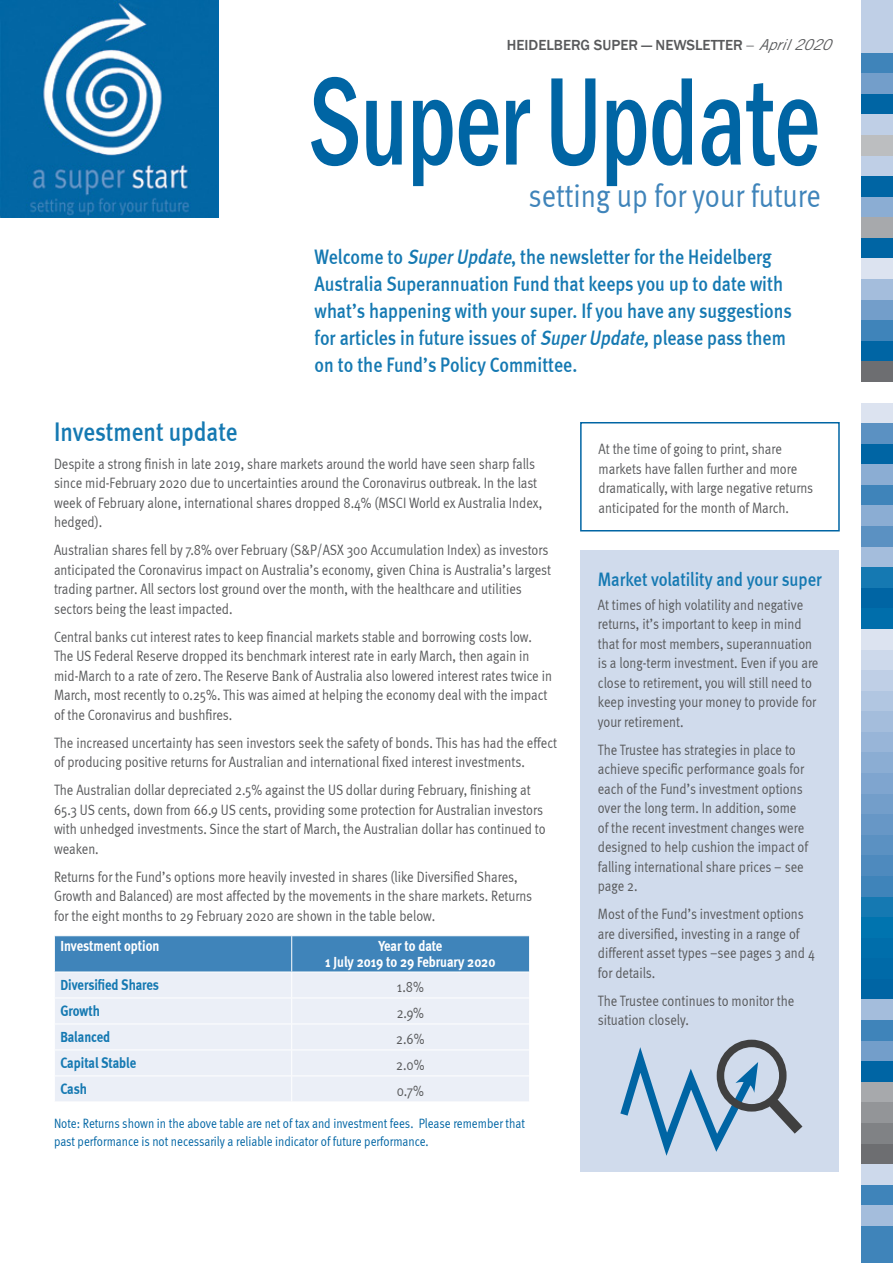
<style>
.page{position:relative;width:893px;height:1263px;background:#fff}
.page>*{position:absolute;margin:0;border:0;box-sizing:border-box;transform-origin:0 0}
.t1{font:500 condensed 129.15px "Franklin Gothic";letter-spacing:-.01em;color:#0065a4;scale:.8 1}
.t2{font:33px "Meta Normal";color:#3f84ba;scale:.85 1}
.t3{font:500 27px "Meta";color:#1579b2;scale:.85 1}
.t4{font:500 21px/27px "Meta";color:#1579b2;scale:.85 1}
.t5{font:500 19.5px "Meta";color:#1579b2;scale:.85 1}
.t6{font:15px/19.5px "Meta Normal";color:#58595b;scale:.85 1}
.t7{font:700 15px/16.5px "Meta";color:#fff;text-align:center;scale:.85 1}
.t8{font:700 15px "Meta";letter-spacing:-.005em;color:#1579b2;scale:.85 1}
.t9{font:500 15px "Franklin Gothic";color:#58595b}
.t10{font:13.5px/18px "Meta Normal";color:#0065a4;scale:.85 1}
.s1{font-family:"Trade Gothic";font-weight:400}
.s2{font-family:"Trade Gothic";font-weight:400;font-style:italic}
.s3{font-style:italic}
</style>
<div class="page">
<img style="left:1px;top:0;width:217px;height:218px">
<div style="left:861px;top:0;width:32px;height:53px;background:#bfcfe6"></div>
<div style="left:861px;top:53px;width:32px;height:20px;background:#3f84ba"></div>
<div style="left:861px;top:73px;width:32px;height:21px;background:#739eca"></div>
<div style="left:861px;top:94px;width:32px;height:21px;background:#0065a4"></div>
<div style="left:861px;top:115px;width:32px;height:20px;background:#bfcfe6"></div>
<div style="left:861px;top:135px;width:32px;height:21px;background:#bcbec0"></div>
<div style="left:861px;top:156px;width:32px;height:20px;background:#bfcfe6"></div>
<div style="left:861px;top:176px;width:32px;height:21px;background:#0065a4"></div>
<div style="left:861px;top:197px;width:32px;height:20px;background:#8badd3"></div>
<div style="left:861px;top:217px;width:32px;height:21px;background:#a7a9ac"></div>
<div style="left:861px;top:238px;width:32px;height:21px;background:#0065a4"></div>
<div style="left:861px;top:259px;width:32px;height:20px;background:#dce3f0"></div>
<div style="left:861px;top:279px;width:32px;height:21px;background:#a4bddc"></div>
<div style="left:861px;top:300px;width:32px;height:20px;background:#739eca"></div>
<div style="left:861px;top:320px;width:32px;height:21px;background:#3f84ba"></div>
<div style="left:861px;top:341px;width:32px;height:21px;background:#0065a4"></div>
<div style="left:861px;top:362px;width:32px;height:20px;background:#6d6e71"></div>
<div style="left:861px;top:403px;width:32px;height:20px;background:#dce3f0"></div>
<div style="left:861px;top:423px;width:32px;height:21px;background:#5b91c2"></div>
<div style="left:861px;top:444px;width:32px;height:20px;background:#0065a4"></div>
<div style="left:861px;top:464px;width:32px;height:21px;background:#8badd3"></div>
<div style="left:861px;top:485px;width:32px;height:21px;background:#3f84ba"></div>
<div style="left:861px;top:506px;width:32px;height:20px;background:#8badd3"></div>
<div style="left:861px;top:526px;width:32px;height:21px;background:#5b91c2"></div>
<div style="left:861px;top:547px;width:32px;height:20px;background:#a4bddc"></div>
<div style="left:861px;top:567px;width:32px;height:21px;background:#1579b2"></div>
<div style="left:861px;top:588px;width:32px;height:20px;background:#0065a4"></div>
<div style="left:861px;top:608px;width:32px;height:21px;background:#006eab"></div>
<div style="left:861px;top:629px;width:32px;height:21px;background:#dce3f0"></div>
<div style="left:861px;top:650px;width:32px;height:20px;background:#cdd9eb"></div>
<div style="left:861px;top:670px;width:32px;height:21px;background:#bfcfe6"></div>
<div style="left:861px;top:691px;width:32px;height:20px;background:#b1c6e1"></div>
<div style="left:861px;top:711px;width:32px;height:21px;background:#a4bddc"></div>
<div style="left:861px;top:732px;width:32px;height:21px;background:#98b5d8"></div>
<div style="left:861px;top:753px;width:32px;height:20px;background:#8badd3"></div>
<div style="left:861px;top:773px;width:32px;height:21px;background:#7fa5cf"></div>
<div style="left:861px;top:794px;width:32px;height:20px;background:#739eca"></div>
<div style="left:861px;top:814px;width:32px;height:21px;background:#6797c6"></div>
<div style="left:861px;top:835px;width:32px;height:20px;background:#5b91c2"></div>
<div style="left:861px;top:855px;width:32px;height:21px;background:#4e8abe"></div>
<div style="left:861px;top:876px;width:32px;height:21px;background:#3f84ba"></div>
<div style="left:861px;top:897px;width:32px;height:20px;background:#1579b2"></div>
<div style="left:861px;top:917px;width:32px;height:21px;background:#0074af"></div>
<div style="left:861px;top:938px;width:32px;height:20px;background:#006eab"></div>
<div style="left:861px;top:958px;width:32px;height:21px;background:#006aa8"></div>
<div style="left:861px;top:979px;width:32px;height:21px;background:#0065a4"></div>
<div style="left:861px;top:1000px;width:32px;height:20px;background:#a4bddc"></div>
<div style="left:861px;top:1020px;width:32px;height:21px;background:#3f84ba"></div>
<div style="left:861px;top:1041px;width:32px;height:20px;background:#739eca"></div>
<div style="left:861px;top:1061px;width:32px;height:21px;background:#0065a4"></div>
<div style="left:861px;top:1082px;width:32px;height:20px;background:#a7a9ac"></div>
<div style="left:861px;top:1102px;width:32px;height:21px;background:#939598"></div>
<div style="left:861px;top:1123px;width:32px;height:21px;background:#808285"></div>
<div style="left:861px;top:1144px;width:32px;height:20px;background:#6d6e71"></div>
<div style="left:861px;top:1164px;width:32px;height:21px;background:#cdd9eb"></div>
<div style="left:861px;top:1185px;width:32px;height:20px;background:#3f84ba"></div>
<div style="left:861px;top:1205px;width:32px;height:21px;background:#a4bddc"></div>
<div style="left:861px;top:1226px;width:32px;height:20px;background:#3f84ba"></div>
<div style="left:861px;top:1246px;width:32px;height:17px;background:#3f84ba"></div>
<svg style="left:54px;top:936px;width:475px;height:165px;background:#c8daea"></svg>
<div style="left:581px;top:551px;width:258px;height:621px;background:#d0dbec"></div>
<svg style="left:620px;top:1039px;width:183px;height:117px"></svg>
<div style="left:580px;top:422px;width:260px;height:109px;border:2px solid #0065a4"></div>
<p class="t9" style="left:507px;top:35px;width:325px">HEIDELBERG SUPER — NEWSLETTER <span class="s1">–</span> <span class="s2">April 2020</span></p>
<h1 class="t1" style="left:309px;top:37px;width:641px">Super Update</h1>
<h2 class="t2" style="left:528px;top:177px;width:346px">setting up for your future</h2>
<p class="t4" style="left:315px;top:243px;width:563px">Welcome to <span class="s3">SuperUpdate</span>, the newsletter for the Heidelberg Australia Superannuation Fund that keeps you up to date with what’s happening with your super. If you have any suggestions for articles in future issues of <span class="s3">SuperUpdate,</span>please pass them on to the Fund’s Policy Committee.</p>
<h3 class="t3" style="left:54px;top:416px;width:217px">Investment update</h3>
<p class="t6" style="left:54px;top:454px;width:576px">Despite a strong finish in late 2019, share markets around the world have seen sharp falls since mid-February 2020 due to uncertainties around the Coronavirus outbreak. In the last week of February alone, international shares dropped 8.4% (MSCI World ex Australia Index, hedged).</p>
<p class="t6" style="left:54px;top:540px;width:586px">Australian shares fell by 7.8% over February (S&amp;P/ASX 300 Accumulation Index) as investors anticipated the Coronavirus impact on Australia’s economy, given China is Australia’s largest trading partner. All sectors lost ground over the month, with the healthcare and utilities sectors being the least impacted.</p>
<p class="t6" style="left:54px;top:627px;width:587px">Central banks cut interest rates to keep financial markets stable and borrowing costs low.<br>The US Federal Reserve dropped its benchmark interest rate in early March, then again in mid-March to a rate of zero. The Reserve Bank of Australia also lowered interest rates twice in March, most recently to 0.25%. This was aimed at helping the economy deal with the impact of the Coronavirus and bushfires.</p>
<p class="t6" style="left:54px;top:733px;width:593px">The increased uncertainty has seen investors seek the safety of bonds. This has had the effect of producing positive returns for Australian and international fixed interest investments.</p>
<p class="t6" style="left:54px;top:780px;width:580px">The Australian dollar depreciated 2.5% against the US dollar during February, finishing at 65.3 US cents, down from 66.9 US cents, providing some protection for Australian investors with unhedged investments. Since the start of March, the Australian dollar has continued to weaken.</p>
<p class="t6" style="left:54px;top:867px;width:564px">Returns for the Fund’s options more heavily invested in shares (like Diversified Shares,<br>Growth and Balanced) are most affected by the movements in the share markets. Returns for the eight months to 29 February 2020 are shown in the table below.</p>
<p class="t7" style="left:60px;top:937px;width:118px">Investment option</p>
<p class="t7" style="left:325px;top:937px;width:202px">Year to date<br>1 July 2019 to 29 February 2020</p>
<p class="t8" style="left:60px;top:976px;width:118px">Diversified Shares</p>
<p class="t6" style="left:397px;top:977px;width:33px">1.8%</p>
<p class="t8" style="left:60px;top:1002px;width:48px">Growth</p>
<p class="t6" style="left:397px;top:1003px;width:34px">2.9%</p>
<p class="t8" style="left:60px;top:1027px;width:60px">Balanced</p>
<p class="t6" style="left:396px;top:1029px;width:35px">2.6%</p>
<p class="t8" style="left:60px;top:1053px;width:91px">Capital Stable</p>
<p class="t6" style="left:396px;top:1055px;width:35px">2.0%</p>
<p class="t8" style="left:60px;top:1079px;width:33px">Cash</p>
<p class="t6" style="left:397px;top:1081px;width:34px">0.7%</p>
<p class="t10" style="left:54px;top:1114px;width:555px">Note: Returns shown in the above table are net of tax and investment fees. Please remember that past performance is not necessarily a reliable indicator of future performance.</p>
<p class="t6" style="left:599px;top:439px;width:254px">At the time of going to print, share markets have fallen further and more dramatically, with large negative returns anticipated for the month of March.</p>
<h3 class="t5" style="left:598px;top:568px;width:265px">Market volatility and your super</h3>
<p class="t6" style="left:598px;top:594px;width:261px">At times of high volatility and negative returns, it’s important to keep in mind that for most members, superannuation is a long-term investment. Even if you are close to retirement, you will still need to keep investing your money to provide for your retirement.</p>
<p class="t6" style="left:598px;top:739px;width:249px">The Trustee has strategies in place to achieve specific performance goals for each of the Fund’s investment options over the long term. In addition, some of the recent investment changes were designed to help cushion the impact of falling international share prices – see page 2.</p>
<p class="t6" style="left:598px;top:904px;width:257px">Most of the Fund’s investment options are diversified, investing in a range of different asset types –see pages 3 and 4 for details.</p>
<p class="t6" style="left:598px;top:990px;width:233px">The Trustee continues to monitor the situation closely.</p>
</div>
